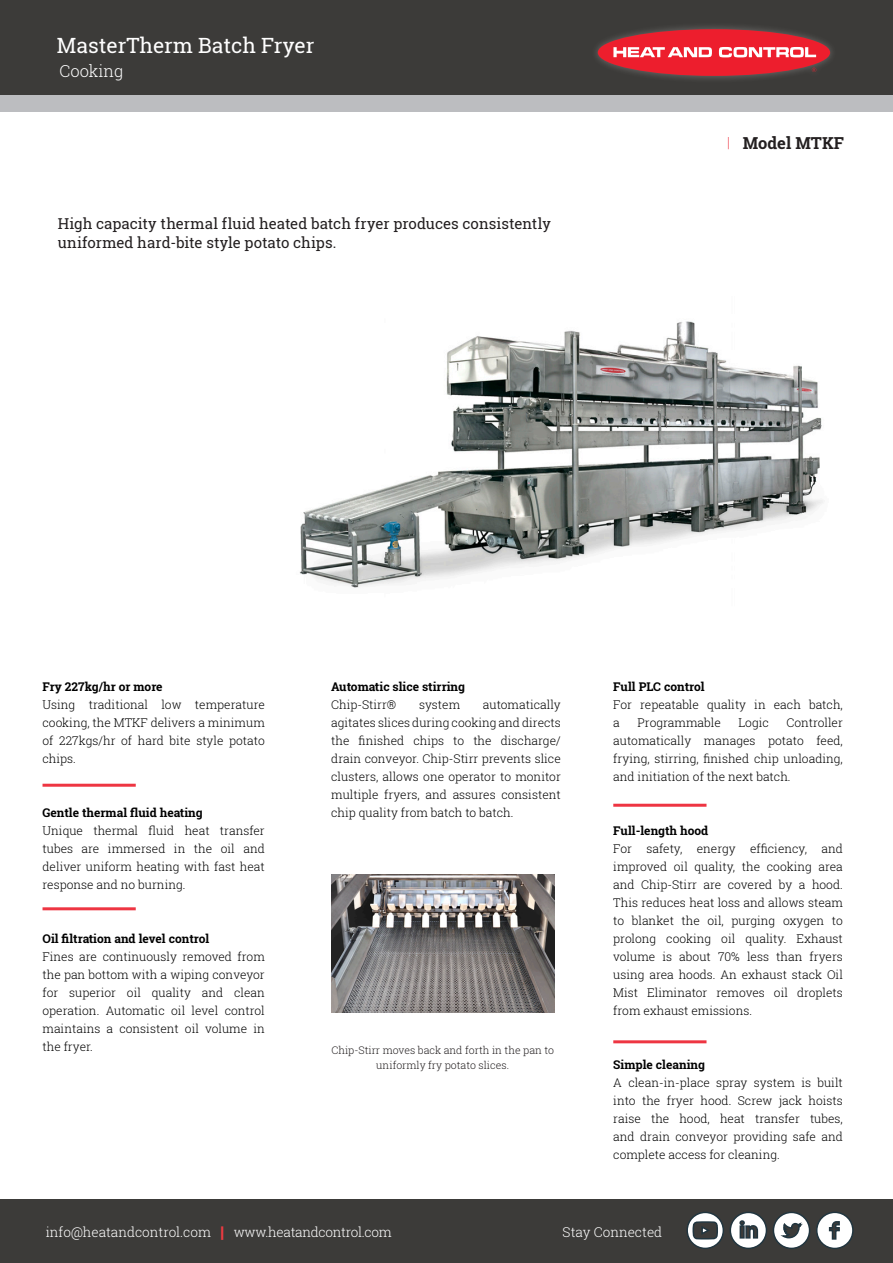
<style>
.page{position:relative;width:893px;height:1263px;background:#fff}
.page>*{position:absolute;margin:0;border:0;box-sizing:border-box;transform-origin:0 0}
.t1{font:21px "Roboto Slab";color:#fff}
.t2{font:700 16.5px "Roboto Slab";color:#231f20}
.t3{font:300 16.5px "Roboto Slab";color:#fff}
.t4{font:15px/19.5px "Roboto Slab";color:#231f20}
.Bought_to_you_by{font:300 13.5px "Roboto Slab";letter-spacing:-.005em;color:#fff}
.t5{font:300 12px/18px "Roboto Slab";color:#000;text-align:justify}
.t6{font:700 12px "Roboto Slab";color:#000}
.t7{font:300 10.5px/15px "Roboto Slab";color:#231f20;text-align:center}
.s1{font-family:"Helvetica Neue LT Std";font-weight:100;font-stretch:condensed;color:#ee3542}
.s2{font-family:"Helvetica Neue LT Std";font-weight:900;color:#ee3a41}
</style>
<div class="page">
<img style="left:299px;top:321px;width:524px;height:267px">
<div style="left:0;top:0;width:893px;height:96px;background:#3c3b39"></div>
<div style="left:590px;top:22px;width:247px;height:62px;background:#fff;opacity:.26"></div>
<div style="left:598px;top:29px;width:232px;height:47px;background:#ed1e2d;border-radius:50%"></div>
<svg style="left:812px;top:68px;width:4px;height:4px"></svg>
<svg style="left:719px;top:47px;width:97px;height:10px"></svg>
<svg style="left:613px;top:47px;width:99px;height:10px"></svg>
<div style="left:0;top:96px;width:893px;height:16px;background:#bcbdc0"></div>
<div style="left:0;top:1199px;width:893px;height:64px;background:#3c3b39"></div>
<svg style="left:686px;top:1211px;width:168px;height:38px"></svg>
<hr style="left:613px;top:1040px;width:93px;height:3px;background:#ee3542">
<hr style="left:43px;top:907px;width:93px;height:3px;background:#ee3542">
<hr style="left:43px;top:784px;width:93px;height:3px;background:#ee3542">
<hr style="left:613px;top:804px;width:93px;height:3px;background:#ee3542">
<img style="left:331px;top:874px;width:223px;height:139px">
<p class="t1" style="left:57px;top:31px;width:259px">MasterTherm Batch Fryer</p>
<p class="t3" style="left:60px;top:59px;width:65px">Cooking</p>
<p class="t4" style="left:58px;top:213px;width:495px">High capacity thermal fluid heated batch fryer produces consistently uniformed hard-bite style potato chips.</p>
<p class="t2" style="left:727px;top:131px;width:119px"><span class="s1">|</span> Model MTKF</p>
<p class="t6" style="left:43px;top:679px;width:122px">Fry 227kg/hr or more</p>
<p class="t5" style="left:43px;top:696px;width:224px">Using traditional low temperature cooking, the MTKF delivers a minimum of 227kgs/hr of hard bite style potato chips.</p>
<p class="t6" style="left:43px;top:805px;width:162px">Gentle thermal fluid heating</p>
<p class="t5" style="left:43px;top:822px;width:224px">Unique thermal fluid heat transfer tubes are immersed in the oil and deliver uniform heating with fast heat response and no burning.</p>
<p class="t6" style="left:43px;top:931px;width:168px">Oil filtration and level control</p>
<p class="t5" style="left:43px;top:948px;width:224px">Fines are continuously removed from the pan bottom with a wiping conveyor for superior oil quality and clean operation. Automatic oil level control maintains a consistent oil volume in the fryer.</p>
<p class="t6" style="left:331px;top:679px;width:135px">Automatic slice stirring</p>
<p class="t5" style="left:331px;top:696px;width:67px">Chip-Stirr®</p>
<p class="t5" style="left:419px;top:696px;width:43px">system</p>
<p class="t5" style="left:331px;top:696px;width:231px;text-indent:152px">automatically agitates slices during cooking and directs the finished chips to the discharge/ drain conveyor. Chip-Stirr prevents slice clusters, allows one operator to monitor multiple fryers, and assures consistent chip quality from batch to batch.</p>
<p class="t7" style="left:331px;top:1043px;width:224px">Chip-Stirr moves back and forth in the pan to uniformly fry potato slices.</p>
<p class="t6" style="left:613px;top:679px;width:93px">Full PLC control</p>
<p class="t5" style="left:613px;top:696px;width:231px">For repeatable quality in each batch, a</p>
<p class="t5" style="left:613px;top:714px;width:231px;text-indent:173px">Controller automatically manages potato feed, frying, stirring, finished chip unloading, and initiation of the next batch.</p>
<p class="t5" style="left:637px;top:714px;width:85px">Programmable</p>
<p class="t5" style="left:738px;top:714px;width:32px">Logic</p>
<p class="t6" style="left:613px;top:823px;width:97px">Full-length hood</p>
<p class="t5" style="left:613px;top:840px;width:231px">For safety, energy efficiency, and improved oil quality, the cooking area and Chip-Stirr are covered by a hood.<br>This reduces heat loss and allows steam to blanket the oil, purging oxygen to prolong cooking oil quality. Exhaust volume is about 70% less than fryers using area hoods. An exhaust stack Oil Mist Eliminator removes oil droplets from exhaust emissions.</p>
<p class="t6" style="left:613px;top:1057px;width:93px">Simple cleaning</p>
<p class="t5" style="left:613px;top:1074px;width:231px">A clean-in-place spray system is built into the fryer hood. Screw jack hoists raise the hood, heat transfer tubes, and drain conveyor providing safe and complete access for cleaning.</p>
<p class="Bought_to_you_by" style="left:46px;top:1223px;width:348px">info@heatandcontrol.com <span class="s2">|</span> www.heatandcontrol.com</p>
<p class="Bought_to_you_by" style="left:563px;top:1223px;width:101px">Stay Connected</p>
</div>
